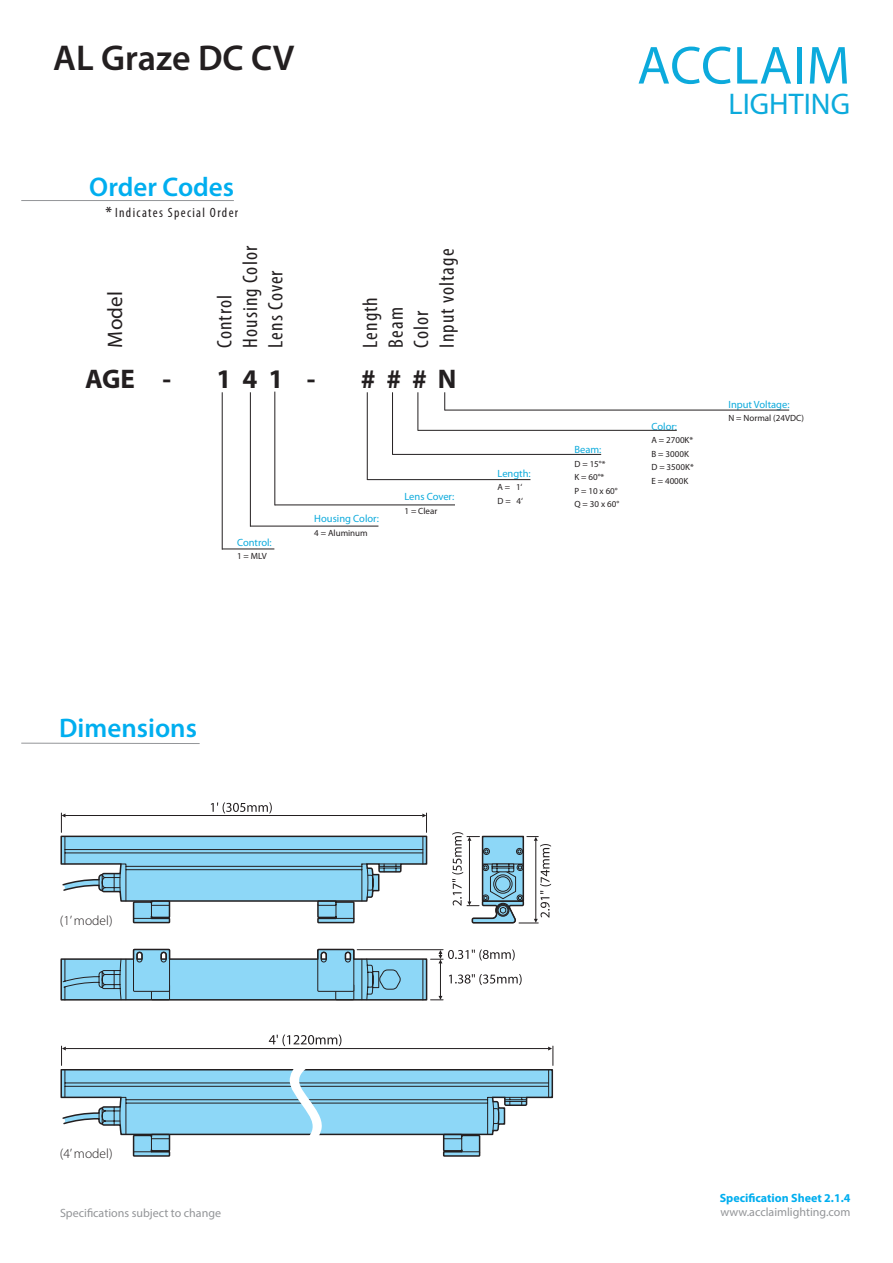
<style>
.page{position:relative;width:893px;height:1263px;background:#fff}
.page>*{position:absolute;margin:0;border:0;box-sizing:border-box;transform-origin:0 0}
.t1{font:54px "Myriad Pro";letter-spacing:.015em;color:#0caadc}
.t2{font:600 36px "Myriad Pro";color:#231f20}
.t3{font:30px "Myriad Pro";color:#0caadc}
.t4{font:600 27px "Myriad Pro";color:#00aeef}
.t5{font:700 27px "Myriad Pro";color:#231f20}
.t6{font:condensed 21px "Myriad Pro";letter-spacing:.05em;color:#231f20}
.t7{font:21px "Myriad Pro";letter-spacing:.01em;color:#231f20}
.t8{font:condensed 13.5px "Myriad Pro";letter-spacing:.1em;color:#231f20}
.t9{font:300 13.5px "Myriad Pro";color:#231f20}
.t10{font:12px "Myriad Pro";color:#939598}
.t11{font:700 12px "Myriad Pro";color:#00aeef}
.t12{font:10.5px "Myriad Pro";color:#0caadc}
.t13{font:9px "Myriad Pro";color:#231f20}
.s1{font-weight:600;font-stretch:normal;font-size:15px}
</style>
<div class="page">
<hr style="left:445px;top:410px;width:344px;height:1px;background:#231f20">
<svg style="left:444px;top:392px;width:1px;height:18px"></svg>
<hr style="left:418px;top:430px;width:259px;height:1px;background:#231f20">
<hr style="left:417px;top:392px;width:1px;height:39px;background:#231f20">
<hr style="left:392px;top:454px;width:209px;height:1px;background:#231f20">
<hr style="left:392px;top:392px;width:1px;height:63px;background:#231f20">
<hr style="left:367px;top:479px;width:163px;height:1px;background:#231f20">
<hr style="left:367px;top:392px;width:1px;height:88px;background:#231f20">
<hr style="left:275px;top:504px;width:180px;height:1px;background:#231f20">
<hr style="left:274px;top:392px;width:1px;height:113px;background:#231f20">
<hr style="left:250px;top:526px;width:128px;height:1px;background:#231f20">
<hr style="left:250px;top:392px;width:1px;height:135px;background:#231f20">
<hr style="left:222px;top:549px;width:52px;height:1px;background:#231f20">
<hr style="left:222px;top:392px;width:1px;height:158px;background:#231f20">
<hr style="left:21px;top:200px;width:213px;height:1px;background:#939598">
<hr style="left:21px;top:743px;width:179px;height:1px;background:#939598">
<svg style="left:60px;top:802px;width:491px;height:63px"></svg>
<svg style="left:61px;top:863px;width:492px;height:198px"></svg>
<svg style="left:548px;top:1046px;width:4px;height:4px"></svg>
<svg style="left:62px;top:1046px;width:4px;height:4px"></svg>
<svg style="left:269px;top:1034px;width:72px;height:12px"></svg>
<svg style="left:60px;top:1061px;width:493px;height:96px"></svg>
<svg style="left:62px;top:948px;width:361px;height:52px;background:#94cae1"></svg>
<p class="t2" style="left:53px;top:35px;width:243px">AL Graze DC CV</p>
<p class="t4" style="left:89px;top:169px;width:146px">Order Codes</p>
<p class="t8" style="left:105px;top:205px;width:134px"><span class="s1">*</span> Indicates Special Order</p>
<p class="t7" style="left:102px;top:348px;width:58px;rotate:-90deg">Model</p>
<p class="t6" style="left:212px;top:348px;width:54px;rotate:-90deg">Control</p>
<p class="t6" style="left:237px;top:348px;width:103px;rotate:-90deg">Housing Color</p>
<p class="t6" style="left:263px;top:348px;width:79px;rotate:-90deg">Lens Cover</p>
<p class="t6" style="left:358px;top:348px;width:52px;rotate:-90deg">Length</p>
<p class="t6" style="left:383px;top:348px;width:42px;rotate:-90deg">Beam</p>
<p class="t6" style="left:409px;top:348px;width:38px;rotate:-90deg">Color</p>
<p class="t6" style="left:434px;top:348px;width:100px;rotate:-90deg">Input voltage</p>
<p class="t5" style="left:85px;top:361px;width:51px">AGE</p>
<p class="t5" style="left:163px;top:361px;width:122px">- 1 4 1</p>
<p class="t5" style="left:307px;top:361px;width:151px">- # # # N</p>
<p class="t12" style="left:237px;top:536px;width:36px">Control:</p>
<p class="t13" style="left:237px;top:551px;width:31px">1 = MLV</p>
<p class="t12" style="left:314px;top:512px;width:66px">Housing Color:</p>
<p class="t13" style="left:314px;top:527px;width:55px">4 = Aluminum</p>
<p class="t12" style="left:404px;top:490px;width:51px">Lens Cover:</p>
<p class="t13" style="left:404px;top:505px;width:34px">1 = Clear</p>
<p class="t12" style="left:497px;top:467px;width:35px">Length:</p>
<p class="t13" style="left:497px;top:482px;width:26px">A = 1‘</p>
<p class="t13" style="left:497px;top:495px;width:27px">D = 4‘</p>
<p class="t1" style="left:637px;top:32px;width:214px">ACCLAIM</p>
<p class="t3" style="left:729px;top:86px;width:123px">LIGHTING</p>
<p class="t12" style="left:574px;top:443px;width:28px">Beam:</p>
<p class="t13" style="left:574px;top:458px;width:33px">D = 15°*</p>
<p class="t13" style="left:574px;top:472px;width:31px">K = 60°*</p>
<p class="t13" style="left:574px;top:485px;width:45px">P = 10 x 60°</p>
<p class="t13" style="left:574px;top:499px;width:46px">Q = 30 x 60°</p>
<p class="t12" style="left:651px;top:420px;width:27px">Color:</p>
<p class="t13" style="left:651px;top:435px;width:43px">A = 2700K*</p>
<p class="t13" style="left:651px;top:448px;width:39px">B = 3000K</p>
<p class="t13" style="left:651px;top:462px;width:44px">D = 3500K*</p>
<p class="t13" style="left:651px;top:475px;width:38px">E = 4000K</p>
<p class="t12" style="left:728px;top:398px;width:63px">Input Voltage:</p>
<p class="t13" style="left:728px;top:412px;width:77px">N = Normal (24VDC)</p>
<p class="t4" style="left:59px;top:710px;width:139px">Dimensions</p>
<h3 class="t9" style="left:60px;top:912px;width:54px">(1’ model)</h3>
<h3 class="t9" style="left:60px;top:1146px;width:54px">(4’ model)</h3>
<p class="t11" style="left:720px;top:1190px;width:132px">Specification Sheet 2.1.4</p>
<p class="t10" style="left:60px;top:1205px;width:163px">Specifications subject to change</p>
<p class="t10" style="left:720px;top:1205px;width:132px">www.acclaimlighting.com</p>
</div>
